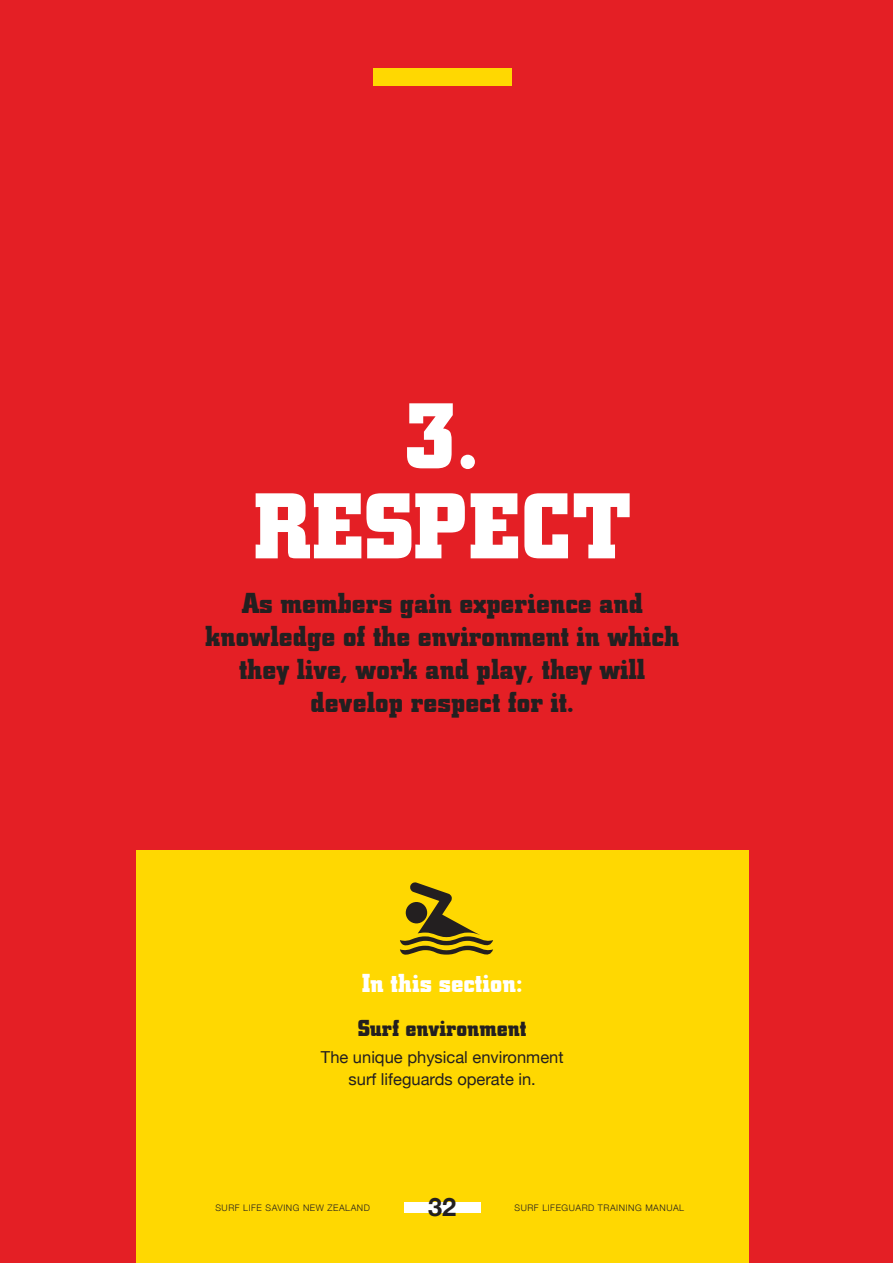
<style>
.page{position:relative;width:893px;height:1263px;background:#e41f25}
.page>*{position:absolute;margin:0;border:0;box-sizing:border-box;transform-origin:0 0}
.t1{font:700 97.5px/90px "Centrum";letter-spacing:.015em;color:#fff;text-align:center}
.t2{font:700 30px/33px "Centrum";color:#231f20;text-align:center}
.INITIAL_PARA{font:700 27px "Centrum";letter-spacing:.005em;color:#fff}
.t3{font:700 25.35px "Helvetica Neue";color:#231f20}
.Heading_2{font:700 24px "Centrum";color:#231f20}
.INITIAL_PARA-2{font:16.5px/22.5px "Helvetica Neue";color:#231f20;text-align:center}
.t4{font:300 9px "Helvetica Neue";letter-spacing:.06em;color:#231f20}
</style>
<div class="page">
<div style="left:136px;top:850px;width:612px;height:413px;background:#ffd801"></div>
<div style="left:404px;top:1202px;width:76px;height:11px;background:#fff"></div>
<div style="left:373px;top:68px;width:138px;height:17px;background:#ffd801"></div>
<svg style="left:400px;top:882px;width:93px;height:73px"></svg>
<p class="t1" style="left:253px;top:392px;width:380px">3.<br>RESPECT</p>
<p class="t2" style="left:205px;top:586px;width:475px">As members gain experience and knowledge of the environment in which they live, work and play, they will develop respect for it.</p>
<p class="INITIAL_PARA" style="left:362px;top:968px;width:162px">In this section:</p>
<p class="Heading_2" style="left:358px;top:1015px;width:170px">Surf environment</p>
<p class="INITIAL_PARA-2" style="left:321px;top:1045px;width:244px">The unique physical environment surf lifeguards operate in.</p>
<p class="t4" style="left:215px;top:1200px;width:156px">SURF LIFE SAVING NEW ZEALAND</p>
<p class="t3" style="left:428px;top:1187px;width:30px">32</p>
<p class="t4" style="left:514px;top:1200px;width:171px">SURF LIFEGUARD TRAINING MANUAL</p>
</div>
